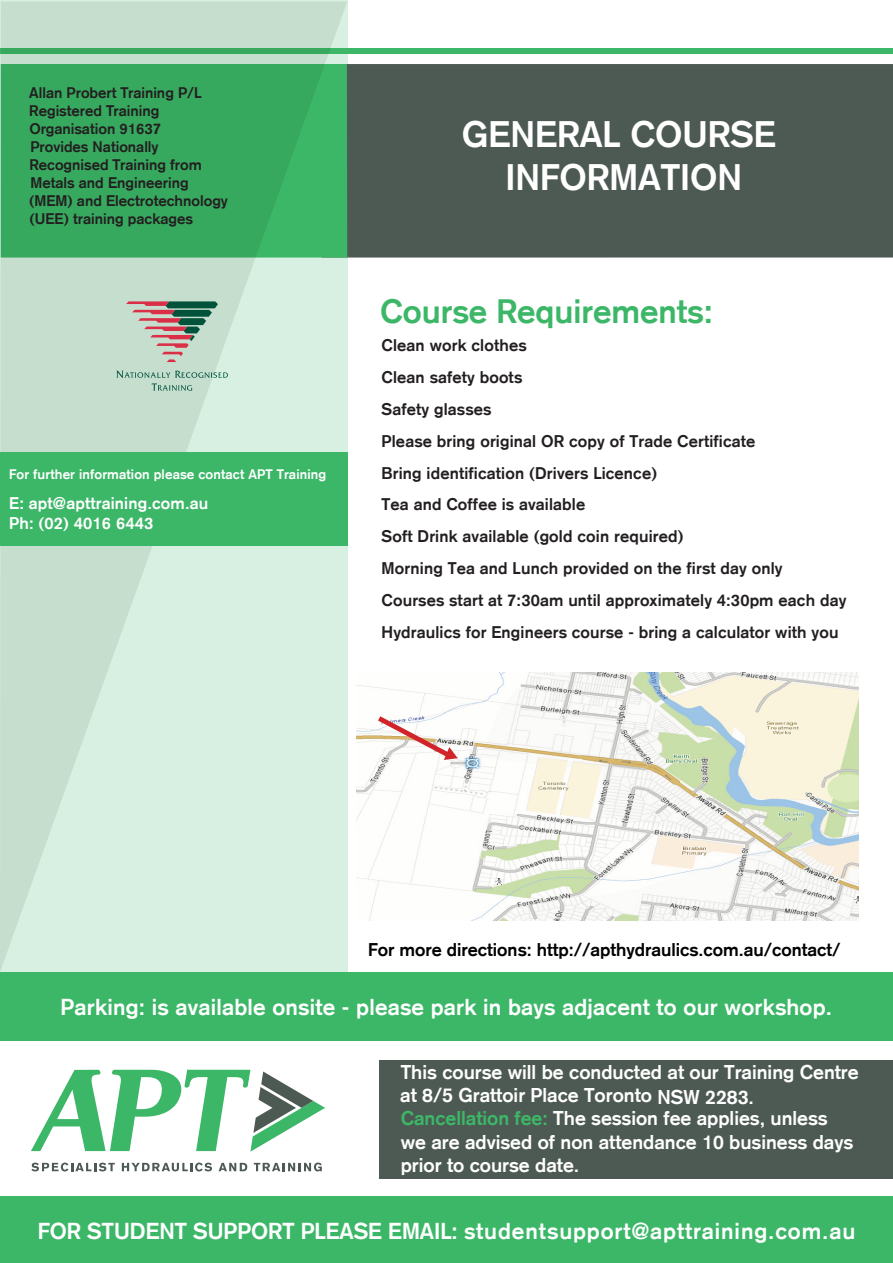
<style>
.page{position:relative;width:893px;height:1263px;background:#fff}
.page>*{position:absolute;margin:0;border:0;box-sizing:border-box;transform-origin:0 0}
.t1{font:700 36px/43.2px "Akzidenz Grotesk";color:#fff;text-align:center}
.t2{font:700 33px "Akzidenz Grotesk";color:#3cb768}
.t3{font:700 22.5px "Akzidenz Grotesk";letter-spacing:.01em;color:#fff}
.t4{font:700 22.5px "Akzidenz Grotesk";letter-spacing:.04em;color:#fff}
.t5{font:700 19.5px/23.1px "Akzidenz Grotesk";color:#fff}
.t6{font:700 18px "Akzidenz Grotesk";color:#000}
.t7{font:700 16.5px/31.8px "Akzidenz Grotesk";letter-spacing:.01em;color:#231f20}
.t8{font:700 16.5px/19.8px "Akzidenz Grotesk";letter-spacing:.01em;color:#fff}
.t9{font:700 15px/18px "Akzidenz Grotesk";color:#231f20}
.t10{font:700 13.5px "Akzidenz Grotesk";letter-spacing:.01em;color:#fff}
.s1{color:#3cb768}
</style>
<div class="page">
<div style="left:347px;top:64px;width:546px;height:194px;background:#4d5a53"></div>
<svg style="left:31px;top:1162px;width:84px;height:9px"></svg>
<svg style="left:122px;top:1162px;width:90px;height:9px"></svg>
<svg style="left:219px;top:1163px;width:28px;height:8px"></svg>
<svg style="left:254px;top:1162px;width:68px;height:9px"></svg>
<svg style="left:31px;top:1070px;width:294px;height:82px"></svg>
<div style="left:379px;top:1060px;width:514px;height:118px;background:#4d5a53"></div>
<div style="left:1px;top:49px;width:892px;height:5px;background:#3cb768"></div>
<div style="left:1px;top:1196px;width:892px;height:67px;background:#3cb768"></div>
<div style="left:0;top:972px;width:893px;height:69px;background:#3cb768"></div>
<svg style="left:0;top:2px;width:347px;height:970px;background:#add9bc"></svg>
<div style="left:0;top:452px;width:347px;height:94px;background:#3cb768"></div>
<img style="left:357px;top:672px;width:502px;height:249px">
<svg style="left:373px;top:712px;width:85px;height:49px"></svg>
<p class="t9" style="left:29px;top:83px;width:200px">Allan Probert Training P/L<br>Registered Training<br>Organisation 91637<br>Provides Nationally<br>Recognised Training from<br>Metals and Engineering (MEM) and Electrotechnology (UEE) training packages</p>
<p class="t10" style="left:9px;top:467px;width:318px">For further information please contact APT Training</p>
<p class="t8" style="left:9px;top:494px;width:201px">E: apt@apttraining.com.au<br>Ph: (02) 4016 6443</p>
<h1 class="t1" style="left:462px;top:112px;width:316px">GENERAL COURSE<br>INFORMATION</h1>
<h2 class="t2" style="left:380px;top:292px;width:334px">Course Requirements:</h2>
<p class="t7" style="left:382px;top:330px;width:466px">Clean work clothes<br>Clean safety boots<br>Safety glasses<br>Please bring original OR copy of Trade Certificate<br>Bring identification (Drivers Licence)<br>Tea and Coffee is available<br>Soft Drink available (gold coin required)<br>Morning Tea and Lunch provided on the first day only Courses start at 7:30am until approximately 4:30pm each day Hydraulics for Engineers course - bring a calculator with you</p>
<p class="t6" style="left:368px;top:939px;width:474px">For more directions: http://apthydraulics.com.au/contact/</p>
<h3 class="t3" style="left:61px;top:994px;width:773px">Parking: is available onsite - please park in bays adjacent to our workshop.</h3>
<p class="t5" style="left:400px;top:1061px;width:460px">This course will be conducted at our Training Centre at 8/5 Grattoir Place Toronto NSW 2283.<br><span class="s1">Cancellation fee:</span> The session fee applies, unless<br>we are advised of non attendance 10 business days prior to course date.</p>
<h3 class="t4" style="left:38px;top:1218px;width:819px">FOR STUDENT SUPPORT PLEASE EMAIL: studentsupport@apttraining.com.au</h3>
</div>
